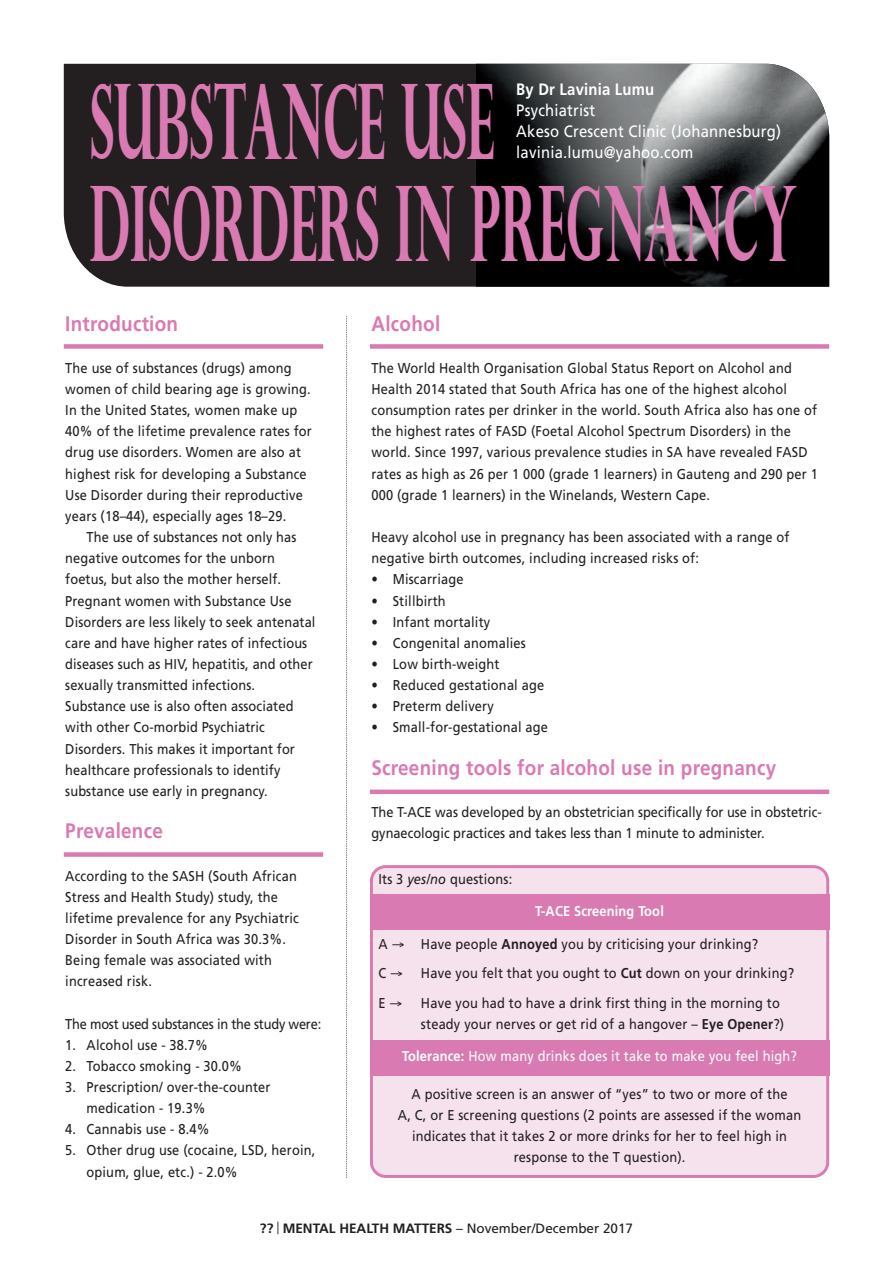
<style>
.page{position:relative;width:893px;height:1263px;background:#fff}
.page>*{position:absolute;margin:0;border:0;box-sizing:border-box;transform-origin:0 0}
.t1{font:700 104.4px/101.9px "Perpetua Titling";color:#da7ab2;scale:.46 1}
.t2{font:700 21px "Frutiger";letter-spacing:.015em;color:#da7ab2;scale:.9 1}
.t3{font:16.5px/21.1px "Frutiger";letter-spacing:.015em;color:#fff;scale:.9 1}
.t4{font:700 16.5px "Frutiger";letter-spacing:.015em;color:#fff;scale:.9 1}
.t5{font:14.25px/21.1px "Frutiger";letter-spacing:.015em;color:#231f20;scale:.9 1}
.t6{font:14.25px "Frutiger";letter-spacing:.015em;color:#fff;scale:.9 1}
.t7{font:14.25px "Frutiger";letter-spacing:-.015em;color:#231f20;scale:.9 1}
.t8{font:700 14.25px "Frutiger";letter-spacing:.015em;color:#fff;scale:.9 1}
.t9{font:13.5px "Frutiger";color:#231f20}
.s1{font-style:italic}
.s2{font-weight:700}
.s3{font-weight:700;font-size:16.5px}
</style>
<div class="page">
<svg style="left:370px;top:865px;width:459px;height:313px;background:#f3d9e8"></svg>
<svg style="left:346px;top:316px;width:1px;height:862px"></svg>
<div style="left:64px;top:64px;width:413px;height:223px;background:#231f20"></div>
<img style="left:477px;top:64px;width:352px;height:223px">
<div style="left:370px;top:1040px;width:459px;height:35px;background:#da7ab2"></div>
<div style="left:370px;top:894px;width:459px;height:36px;background:#da7ab2"></div>
<div style="left:64px;top:344px;width:259px;height:5px;background:#da7ab2"></div>
<div style="left:370px;top:344px;width:459px;height:5px;background:#da7ab2"></div>
<div style="left:64px;top:852px;width:259px;height:5px;background:#da7ab2"></div>
<div style="left:370px;top:789px;width:459px;height:5px;background:#da7ab2"></div>
<p class="t4" style="left:516px;top:83px;width:155px">By Dr Lavinia Lumu</p>
<p class="t3" style="left:516px;top:101px;width:296px">Psychiatrist<br>Akeso Crescent Clinic (Johannesburg) lavinia.lumu@yahoo.com</p>
<h1 class="t1" style="left:90px;top:82px;width:1538px">SUBSTANCE USE<br>DISORDERS IN PREGNANCY</h1>
<h2 class="t2" style="left:65px;top:315px;width:127px">Introduction</h2>
<p class="t5" style="left:65px;top:358px;width:276px">The use of substances (drugs) among women of child bearing age is growing.<br>In the United States, women make up 40% of the lifetime prevalence rates for drug use disorders. Women are also at highest risk for developing a Substance Use Disorder during their reproductive years (18–44), especially ages 18–29.</p>
<p class="t5" style="left:65px;top:528px;width:280px;text-indent:21px">The use of substances not only has negative outcomes for the unborn foetus, but also the mother herself.<br>Pregnant women with Substance Use Disorders are less likely to seek antenatal care and have higher rates of infectious diseases such as HIV, hepatitis, and other sexually transmitted infections.<br>Substance use is also often associated with other Co-morbid Psychiatric Disorders. This makes it important for healthcare professionals to identify substance use early in pregnancy.</p>
<h2 class="t2" style="left:65px;top:822px;width:110px">Prevalence</h2>
<p class="t5" style="left:65px;top:866px;width:261px">According to the SASH (South African Stress and Health Study) study, the lifetime prevalence for any Psychiatric Disorder in South Africa was 30.3%.<br>Being female was associated with increased risk.</p>
<p class="t7" style="left:65px;top:1018px;width:286px">The most used substances in the study were:</p>
<p class="t5" style="left:65px;top:1035px;width:160px">1. Alcohol use - 38.7%</p>
<p class="t5" style="left:65px;top:1056px;width:198px">2. Tobacco smoking - 30.0%</p>
<p class="t5" style="left:87px;top:1077px;width:206px;text-indent:-21px">3. Prescription/ over-the-counter medication - 19.3%</p>
<p class="t5" style="left:65px;top:1120px;width:162px">4. Cannabis use - 8.4%</p>
<p class="t5" style="left:87px;top:1141px;width:256px;text-indent:-21px">5. Other drug use (cocaine, LSD, heroin, opium, glue, etc.) - 2.0%</p>
<h2 class="t2" style="left:371px;top:315px;width:78px">Alcohol</h2>
<p class="t5" style="left:371px;top:358px;width:498px">The World Health Organisation Global Status Report on Alcohol and Health 2014 stated that South Africa has one of the highest alcohol consumption rates per drinker in the world. South Africa also has one of the highest rates of FASD (Foetal Alcohol Spectrum Disorders) in the world. Since 1997, various prevalence studies in SA have revealed FASD rates as high as 26 per 1 000 (grade 1 learners) in Gauteng and 290 per 1<br>000 (grade 1 learners) in the Winelands, Western Cape.</p>
<p class="t5" style="left:371px;top:528px;width:466px">Heavy alcohol use in pregnancy has been associated with a range of negative birth outcomes, including increased risks of:</p>
<p class="t5" style="left:371px;top:570px;width:104px">• Miscarriage</p>
<p class="t5" style="left:371px;top:591px;width:84px">• Stillbirth</p>
<p class="t5" style="left:371px;top:612px;width:134px">• Infant mortality</p>
<p class="t5" style="left:371px;top:633px;width:173px">• Congenital anomalies</p>
<p class="t5" style="left:371px;top:654px;width:144px">• Low birth-weight</p>
<p class="t5" style="left:371px;top:676px;width:193px">• Reduced gestational age</p>
<p class="t5" style="left:371px;top:697px;width:137px">• Preterm delivery</p>
<p class="t5" style="left:371px;top:718px;width:198px">• Small-for-gestational age</p>
<h2 class="t2" style="left:371px;top:759px;width:451px">Screening tools for alcohol use in pregnancy</h2>
<p class="t5" style="left:371px;top:803px;width:502px">The T-ACE was developed by an obstetrician specifically for use in obstetric&shy;gynaecologic practices and takes less than 1 minute to administer.</p>
<p class="t5" style="left:378px;top:870px;width:150px">Its 3 <span class="s1">yes/no</span> questions:</p>
<p class="t8" style="left:535px;top:905px;width:144px">T-ACE Screening Tool</p>
<p class="t5" style="left:378px;top:931px;width:424px;line-height:28.7px">A → Have people <span class="s2">Annoyed</span> you by criticising your drinking?<br>C →</p>
<p class="t5" style="left:421px;top:963px;width:416px">Have you felt that you ought to <span class="s2">Cut</span> down on your drinking?</p>
<p class="t5" style="left:378px;top:993px;width:28px">E →</p>
<p class="t5" style="left:421px;top:993px;width:405px">Have you had to have a drink first thing in the morning to steady your nerves or get rid of a hangover – <span class="s2">Eye Opener</span>?)</p>
<p class="t6" style="left:402px;top:1050px;width:440px"><span class="s2">Tolerance:</span> How many drinks does it take to make you feel high?</p>
<p class="t5" style="left:398px;top:1084px;width:449px;text-align:center">A positive screen is an answer of “yes” to two or more of the<br>A, C, or E screening questions (2 points are assessed if the woman indicates that it takes 2 or more drinks for her to feel high in response to the T question).</p>
<p class="t9" style="left:260px;top:1223px;width:375px"><span class="s2">??</span> <span class="s3">|</span> <span class="s2">MENTAL HEALTH MATTERS</span> – November/December 2017</p>
</div>
